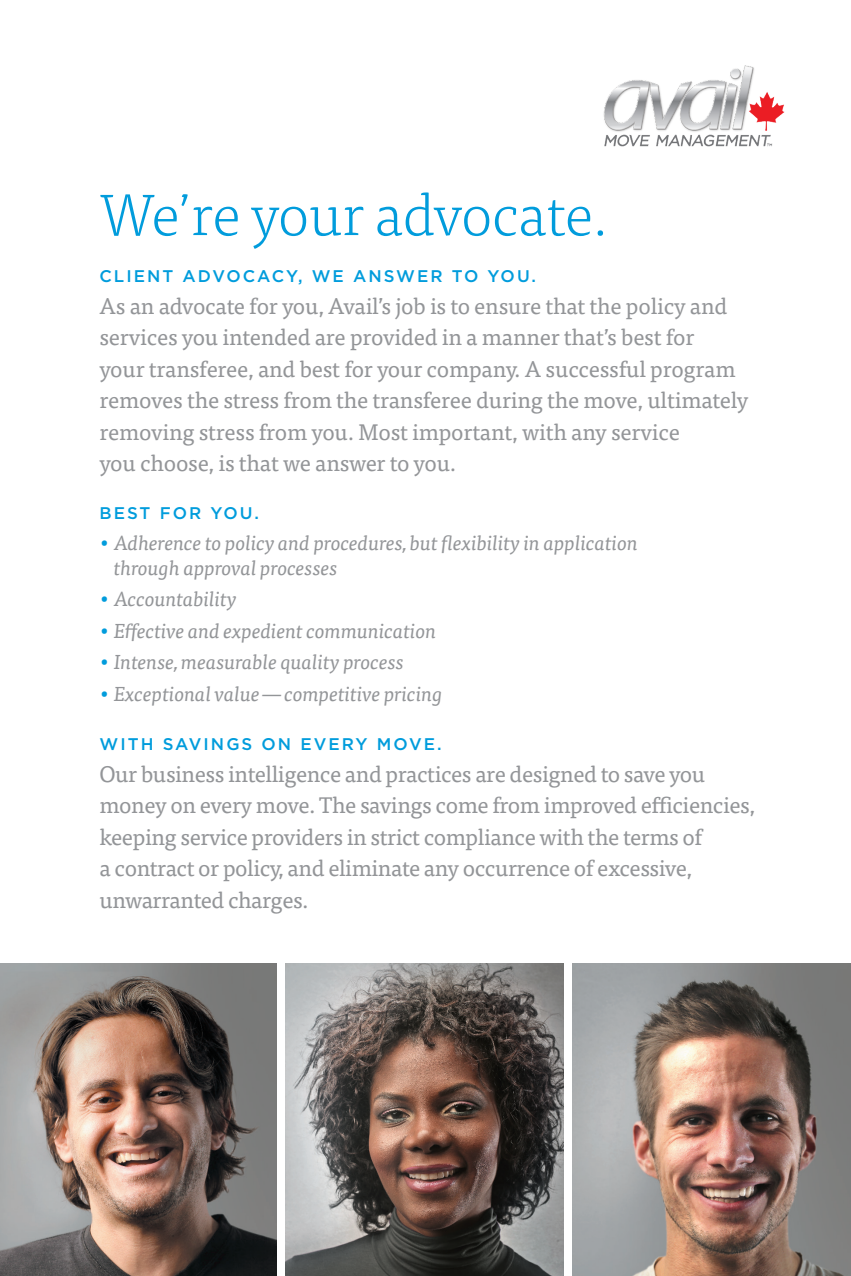
<style>
.page{position:relative;width:851px;height:1276px;background:#fff}
.page>*{position:absolute;margin:0;border:0;box-sizing:border-box;transform-origin:0 0}
.t1{font:300 58.5px "Tisa Pro";letter-spacing:-.01em;color:#019cdc}
.t2{font:22.5px/31.5px "Tisa Pro";letter-spacing:-.02em;color:#939598}
.t3{font:italic 20.25px/24.8px "Tisa Pro";letter-spacing:-.01em;color:#939598}
.t4{font:500 16.88px "Gotham";letter-spacing:.12em;color:#019cdc}
.s1{color:#019cdc}
</style>
<div class="page">
<img style="left:285px;top:963px;width:278px;height:313px">
<img style="left:0;top:963px;width:276px;height:313px">
<img style="left:572px;top:963px;width:278px;height:313px">
<img style="left:603px;top:65px;width:182px;height:82px">
<h1 class="t1" style="left:99px;top:174px;width:510px">We’re your advocate.</h1>
<p class="t4" style="left:99px;top:265px;width:438px">CLIENT ADVOCACY, WE ANSWER TO YOU.</p>
<p class="t2" style="left:99px;top:289px;width:650px">As an advocate for you, Avail’s job is to ensure that the policy and services you intended are provided in a manner that’s best for<br>your transferee, and best for your company. A successful program removes the stress from the transferee during the move, ultimately removing stress from you. Most important, with any service<br>you choose, is that we answer to you.</p>
<p class="t4" style="left:99px;top:502px;width:161px">BEST FOR YOU.</p>
<p class="t3" style="left:114px;top:529px;width:526px;text-indent:-14px"><span class="s1">•</span> Adherence to policy and procedures, but flexibility in application through approval processes</p>
<p class="t3" style="left:99px;top:586px;width:139px"><span class="s1">•</span> Accountability</p>
<p class="t3" style="left:99px;top:617px;width:338px"><span class="s1">•</span> Effective and expedient communication</p>
<p class="t3" style="left:99px;top:649px;width:306px"><span class="s1">•</span> Intense, measurable quality process</p>
<p class="t3" style="left:99px;top:680px;width:344px"><span class="s1">•</span> Exceptional value—competitive pricing</p>
<p class="t4" style="left:99px;top:733px;width:343px">WITH SAVINGS ON EVERY MOVE.</p>
<p class="t2" style="left:99px;top:757px;width:657px">Our business intelligence and practices are designed to save you money on every move. The savings come from improved efficiencies, keeping service providers in strict compliance with the terms of<br>a contract or policy, and eliminate any occurrence of excessive, unwarranted charges.</p>
</div>
